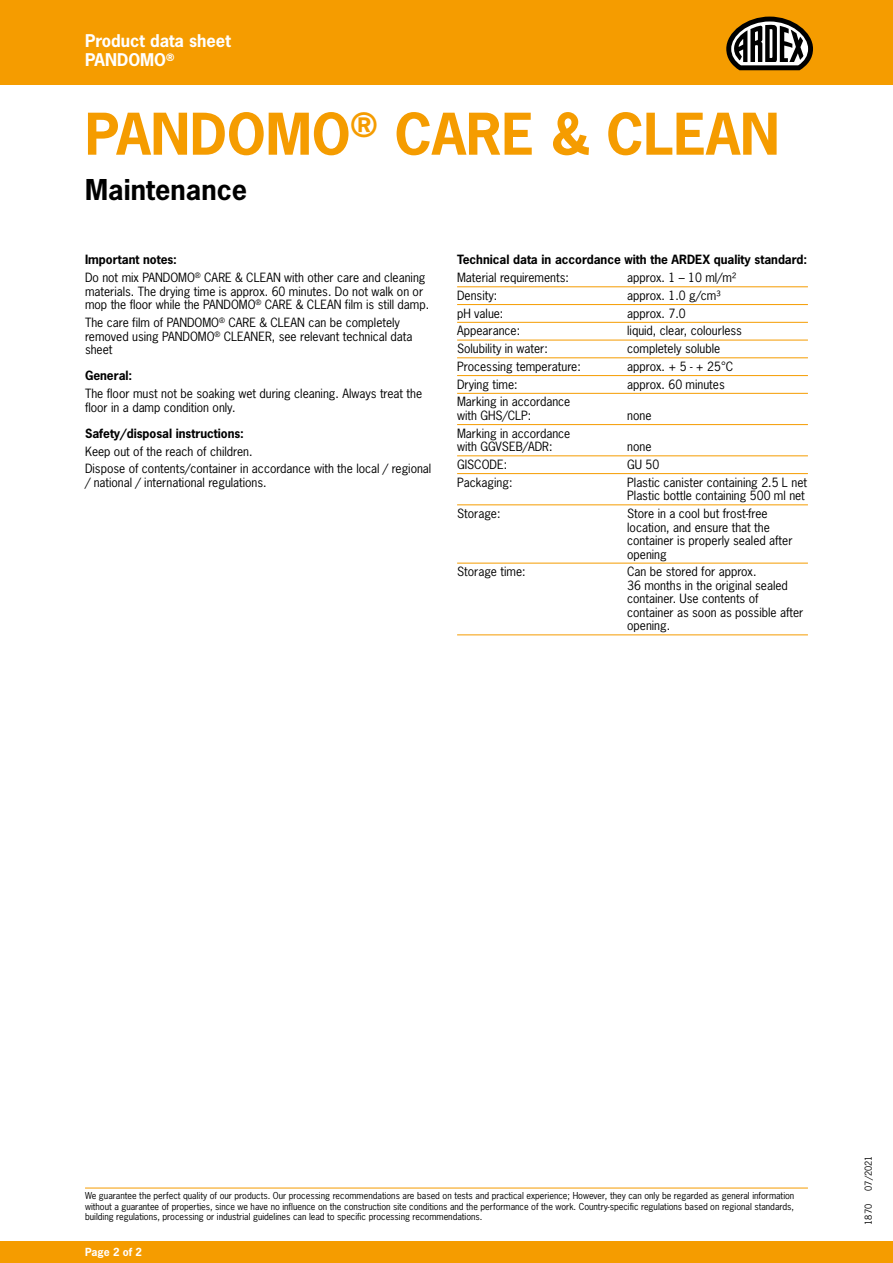
<style>
.page{position:relative;width:893px;height:1263px;background:#fff}
.page>*{position:absolute;margin:0;border:0;box-sizing:border-box;transform-origin:0 0}
.t1{font:700 54px "News Gothic Std";color:#f59c00}
.t2{font:700 27px "News Gothic Std";letter-spacing:.005em;color:#000}
.t3{font:700 16.5px/19.5px "News Gothic Std";color:#fff}
.t4{font:12px/13.5px "News Gothic Std";color:#000}
.t5{font:700 12px "News Gothic Std";color:#000}
.t6{font:700 10.5px "News Gothic Std";color:#fff}
.t7{font:9px/10.5px "News Gothic Std";color:#000;text-align:justify}
.s1{font-weight:700}
</style>
<div class="page">
<div style="left:0;top:0;width:893px;height:85px;background:#f59c00"></div>
<div style="left:0;top:1242px;width:893px;height:21px;background:#f59c00"></div>
<hr style="left:457px;top:286px;width:351px;height:1px;background:#f59c00">
<hr style="left:457px;top:304px;width:351px;height:1px;background:#f59c00">
<hr style="left:457px;top:322px;width:351px;height:1px;background:#f59c00">
<hr style="left:457px;top:340px;width:351px;height:1px;background:#f59c00">
<hr style="left:457px;top:357px;width:351px;height:1px;background:#f59c00">
<hr style="left:457px;top:375px;width:351px;height:1px;background:#f59c00">
<hr style="left:457px;top:393px;width:351px;height:1px;background:#f59c00">
<hr style="left:457px;top:424px;width:351px;height:1px;background:#f59c00">
<hr style="left:457px;top:455px;width:351px;height:1px;background:#f59c00">
<hr style="left:457px;top:473px;width:351px;height:1px;background:#f59c00">
<hr style="left:457px;top:504px;width:351px;height:1px;background:#f59c00">
<hr style="left:457px;top:563px;width:351px;height:1px;background:#f59c00">
<hr style="left:457px;top:634px;width:351px;height:1px;background:#f59c00">
<svg style="left:726px;top:17px;width:87px;height:53px"></svg>
<hr style="left:85px;top:1188px;width:723px;height:1px;background:#f59c00">
<h3 class="t3" style="left:85px;top:31px;width:147px">Product data sheet<br>PANDOMO<sup>®</sup></h3>
<h1 class="t1" style="left:85px;top:99px;width:696px">PANDOMO<sup>®</sup> CARE &amp; CLEAN</h1>
<h2 class="t2" style="left:85px;top:172px;width:164px">Maintenance</h2>
<p class="t4" style="left:85px;top:251px;width:342px;line-height:17.7px"><span class="s1">Important notes:<br></span>Do not mix PANDOMO<sup>®</sup> CARE &amp; CLEAN with other care and cleaning</p>
<p class="t4" style="left:85px;top:284px;width:346px">materials. The drying time is approx. 60 minutes. Do not walk on or mop the floor while the PANDOMO<sup>®</sup> CARE &amp; CLEAN film is still damp.</p>
<p class="t4" style="left:85px;top:316px;width:329px">The care film of PANDOMO<sup>®</sup> CARE &amp; CLEAN can be completely removed using PANDOMO<sup>®</sup> CLEANER, see relevant technical data sheet</p>
<p class="t5" style="left:85px;top:368px;width:49px">General:</p>
<p class="t4" style="left:85px;top:387px;width:339px">The floor must not be soaking wet during cleaning. Always treat the floor in a damp condition only.</p>
<p class="t5" style="left:85px;top:425px;width:160px">Safety/disposal instructions:</p>
<p class="t4" style="left:85px;top:442px;width:348px;line-height:17.7px">Keep out of the reach of children.<br>Dispose of contents/container in accordance with the local / regional</p>
<p class="t4" style="left:85px;top:475px;width:183px">/ national / international regulations.</p>
<p class="t5" style="left:457px;top:252px;width:352px">Technical data in accordance with the ARDEX quality standard:</p>
<p class="t4" style="left:457px;top:271px;width:113px">Material requirements:</p>
<p class="t4" style="left:627px;top:271px;width:110px">approx. 1 – 10 ml/m²</p>
<p class="t4" style="left:457px;top:289px;width:42px">Density:</p>
<p class="t4" style="left:627px;top:289px;width:95px">approx. 1.0 g/cm³</p>
<p class="t4" style="left:457px;top:306px;width:48px">pH value:</p>
<p class="t4" style="left:627px;top:306px;width:60px">approx. 7.0</p>
<p class="t4" style="left:457px;top:324px;width:65px">Appearance:</p>
<p class="t4" style="left:627px;top:324px;width:116px">liquid, clear, colourless</p>
<p class="t4" style="left:457px;top:342px;width:92px">Solubility in water:</p>
<p class="t4" style="left:627px;top:342px;width:95px">completely soluble</p>
<p class="t4" style="left:457px;top:360px;width:125px">Processing temperature:</p>
<p class="t4" style="left:627px;top:360px;width:108px">approx. + 5 - + 25°C</p>
<p class="t4" style="left:457px;top:377px;width:62px">Drying time:</p>
<p class="t4" style="left:627px;top:377px;width:99px">approx. 60 minutes</p>
<p class="t4" style="left:457px;top:395px;width:115px">Marking in accordance with GHS/CLP:</p>
<p class="t4" style="left:627px;top:409px;width:26px">none</p>
<p class="t4" style="left:457px;top:426px;width:115px">Marking in accordance with GGVSEB/ADR:</p>
<p class="t4" style="left:627px;top:440px;width:26px">none</p>
<p class="t4" style="left:457px;top:458px;width:52px">GISCODE:</p>
<p class="t4" style="left:627px;top:458px;width:34px">GU 50</p>
<p class="t4" style="left:457px;top:475px;width:57px">Packaging:</p>
<p class="t4" style="left:627px;top:475px;width:181px">Plastic canister containing 2.5 L net<br>Plastic bottle containing 500 ml net</p>
<p class="t4" style="left:457px;top:507px;width:45px">Storage:</p>
<p class="t4" style="left:627px;top:507px;width:167px">Store in a cool but frost-free location, and ensure that the container is properly sealed after opening</p>
<p class="t4" style="left:457px;top:565px;width:70px">Storage time:</p>
<p class="t4" style="left:627px;top:565px;width:178px">Can be stored for approx.<br>36 months in the original sealed container. Use contents of container as soon as possible after opening.</p>
<p class="t7" style="left:85px;top:1191px;width:711px">We guarantee the perfect quality of our products. Our processing recommendations are based on tests and practical experience; However, they can only be regarded as general information without a guarantee of properties, since we have no influence on the construction site conditions and the performance of the work. Country-specific regulations based on regional standards, building regulations, processing or industrial guidelines can lead to specific processing recommendations.</p>
<p class="t6" style="left:85px;top:1245px;width:59px">Page 2 of 2</p>
<p class="t7" style="left:863px;top:1191px;width:37px;rotate:-90deg">07/2021</p>
<p class="t7" style="left:863px;top:1225px;width:22px;rotate:-90deg">1870</p>
</div>
